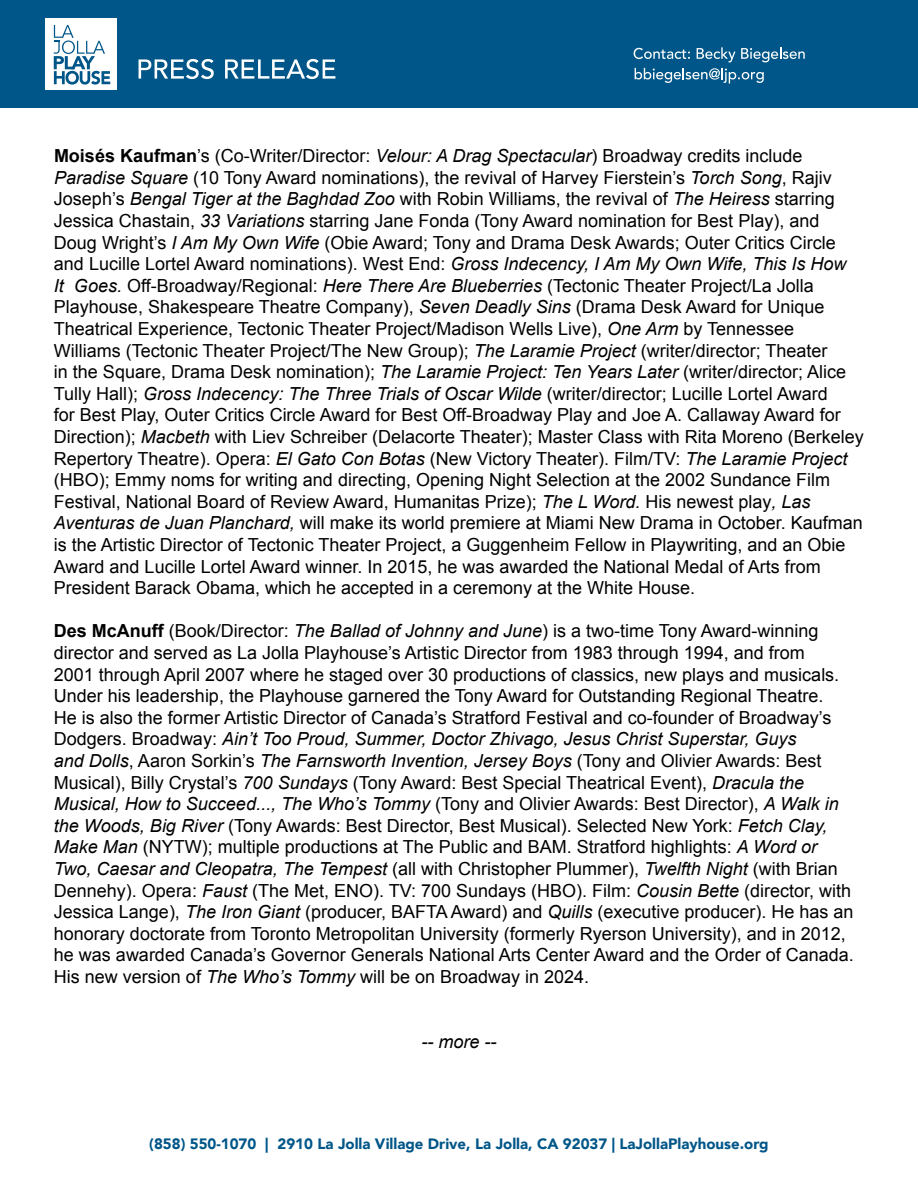
<style>
.page{position:relative;width:918px;height:1188px;background:#fff}
.page>*{position:absolute;margin:0;border:0;box-sizing:border-box;transform-origin:0 0}
.t1{font:18px/21.6px "Arial";color:#000}
.t2{font:italic 18px "Arial";color:#000}
.t3{font:900 15px "Avenir";color:#005688}
.s1{font-weight:700}
.s2{font-style:italic}
</style>
<div class="page">
<div style="left:0;top:0;width:918px;height:107px;background:#005688"></div>
<svg style="left:139px;top:59px;width:75px;height:20px"></svg>
<svg style="left:225px;top:59px;width:110px;height:20px"></svg>
<svg style="left:634px;top:48px;width:56px;height:11px"></svg>
<svg style="left:697px;top:47px;width:38px;height:15px"></svg>
<svg style="left:741px;top:47px;width:64px;height:15px"></svg>
<svg style="left:635px;top:68px;width:129px;height:16px"></svg>
<div style="left:45px;top:19px;width:72px;height:71px;background:#fff"></div>
<svg style="left:54px;top:25px;width:56px;height:60px"></svg>
<p class="t1" style="left:54px;top:145px;width:811px"><span class="s1">Moisés Kaufman</span>’s (Co-Writer/Director: <span class="s2">Velour: A Drag Spectacular</span>) Broadway credits include <span class="s2">Paradise Square</span> (10 Tony Award nominations), the revival of Harvey Fierstein’s <span class="s2">Torch Song</span>, Rajiv Joseph’s <span class="s2">Bengal Tiger at the Baghdad Zoo</span> with Robin Williams, the revival of <span class="s2">The Heiress</span> starring Jessica Chastain, <span class="s2">33 Variations</span> starring Jane Fonda (Tony Award nomination for Best Play), and Doug Wright’s <span class="s2">I Am My Own Wife</span> (Obie Award; Tony and Drama Desk Awards; Outer Critics Circle and Lucille Lortel Award nominations). West End: <span class="s2">Gross Indecency, I Am My Own Wife, This Is How<br>It Goes.</span> Off-Broadway/Regional: <span class="s2">Here There Are Blueberries</span> (Tectonic Theater Project/La Jolla Playhouse, Shakespeare Theatre Company), <span class="s2">Seven Deadly Sins</span> (Drama Desk Award for Unique Theatrical Experience, Tectonic Theater Project/Madison Wells Live), <span class="s2">One Arm</span> by Tennessee Williams (Tectonic Theater Project/The New Group); <span class="s2">The Laramie Project</span> (writer/director; Theater<br>in the Square, Drama Desk nomination); <span class="s2">The Laramie Project: Ten Years Later</span> (writer/director; Alice Tully Hall); <span class="s2">Gross Indecency: The Three Trials of Oscar Wilde</span> (writer/director; Lucille Lortel Award<br>for Best Play, Outer Critics Circle Award for Best Off-Broadway Play and Joe A. Callaway Award for Direction); <span class="s2">Macbeth</span> with Liev Schreiber (Delacorte Theater); Master Class with Rita Moreno (Berkeley Repertory Theatre). Opera: <span class="s2">El Gato Con Botas</span> (New Victory Theater). Film/TV: <span class="s2">The Laramie Project </span>(HBO); Emmy noms for writing and directing, Opening Night Selection at the 2002 Sundance Film Festival, National Board of Review Award, Humanitas Prize); <span class="s2">The L Word.</span> His newest play<span class="s2">, Las Aventuras de Juan Planchard,</span> will make its world premiere at Miami New Drama in October. Kaufman is the Artistic Director of Tectonic Theater Project, a Guggenheim Fellow in Playwriting, and an Obie Award and Lucille Lortel Award winner. In 2015, he was awarded the National Medal of Arts from President Barack Obama, which he accepted in a ceremony at the White House.</p>
<p class="t1" style="left:54px;top:620px;width:801px"><span class="s1">Des McAnuff</span> (Book/Director: <span class="s2">The Ballad of Johnny and June</span>) is a two-time Tony Award-winning director and served as La Jolla Playhouse’s Artistic Director from 1983 through 1994, and from<br>2001 through April 2007 where he staged over 30 productions of classics, new plays and musicals.<br>Under his leadership, the Playhouse garnered the Tony Award for Outstanding Regional Theatre.<br>He is also the former Artistic Director of Canada’s Stratford Festival and co-founder of Broadway’s Dodgers. Broadway: <span class="s2">Ain’t Too Proud, Summer, Doctor Zhivago, Jesus Christ Superstar, Guys<br>and Dolls</span>, Aaron Sorkin’s <span class="s2">The Farnsworth Invention, Jersey Boys</span> (Tony and Olivier Awards: Best Musical), Billy Crystal’s <span class="s2">700 Sundays</span> (Tony Award: Best Special Theatrical Event), <span class="s2">Dracula the Musical, How to Succeed..., The Who’s Tommy</span> (Tony and Olivier Awards: Best Director), <span class="s2">A Walk in the Woods, Big River</span> (Tony Awards: Best Director, Best Musical). Selected New York: <span class="s2">Fetch Clay, Make Man</span> (NYTW); multiple productions at The Public and BAM. Stratford highlights: <span class="s2">A Word or Two, Caesar and Cleopatra, The Tempest</span> (all with Christopher Plummer), <span class="s2">Twelfth Night</span> (with Brian Dennehy). Opera: <span class="s2">Faust</span> (The Met, ENO). TV: 700 Sundays (HBO). Film: <span class="s2">Cousin Bette</span> (director, with Jessica Lange), <span class="s2">The Iron Giant</span> (producer, BAFTA Award) and <span class="s2">Quills</span> (executive producer). He has an honorary doctorate from Toronto Metropolitan University (formerly Ryerson University), and in 2012, he was awarded Canada’s Governor Generals National Arts Center Award and the Order of Canada.<br>His new version of <span class="s2">The Who’s Tommy</span> will be on Broadway in 2024.</p>
<p class="t2" style="left:421px;top:1030px;width:76px">-- more --</p>
<p class="t3" style="left:149px;top:1131px;width:621px">(858) 550-1070 | 2910 La Jolla Village Drive, La Jolla, CA 92037 | LaJollaPlayhouse.org</p>
</div>
